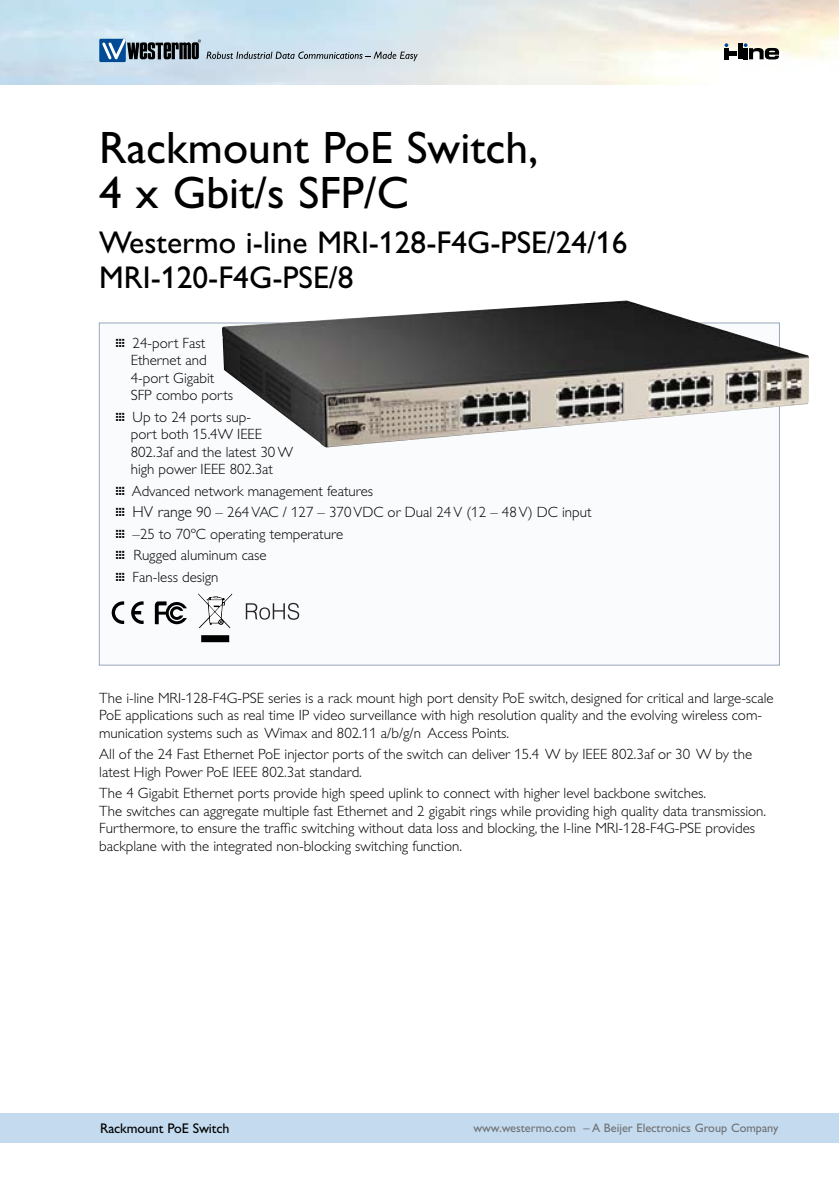
<style>
.page{position:relative;width:839px;height:1186px;background:#fff}
.page>*{position:absolute;margin:0;border:0;box-sizing:border-box;transform-origin:0 0}
.t1{font:45.5px/45.5px "Gill Alt One Mod";color:#000}
.t2{font:31.5px/35px "Gill Alt One Mod";color:#000}
.t3{font:300 14.88px/17.5px "Gill Alt One Mod";color:#000}
.t4{font:14px "Gill Alt One Mod";letter-spacing:-.01em;color:#000}
.t5{font:12.25px "Gill Alt One Mod";color:#707173}
.s1{font-size:15.75px}
</style>
<div class="page">
<img style="left:0;top:0;width:838px;height:84px">
<div style="left:0;top:1112px;width:838px;height:30px;background:#c3daef"></div>
<div style="left:99px;top:39px;width:27px;height:23px;background:#004b96"></div>
<svg style="left:102px;top:39px;width:315px;height:22px;background:#9eb0bd"></svg>
<div style="left:99px;top:322px;width:680px;height:343px;background:#f9fbfd;border:1px solid #99a6bd"></div>
<hr style="left:738px;top:43px;width:4px;height:16px;background:#000">
<svg style="left:724px;top:43px;width:12px;height:13px"></svg>
<hr style="left:724px;top:48px;width:4px;height:11px;background:#000">
<svg style="left:743px;top:43px;width:35px;height:16px"></svg>
<svg style="left:112px;top:601px;width:12px;height:23px"></svg>
<svg style="left:131px;top:601px;width:12px;height:23px"></svg>
<svg style="left:155px;top:601px;width:32px;height:23px"></svg>
<svg style="left:198px;top:593px;width:34px;height:35px"></svg>
<svg style="left:201px;top:635px;width:28px;height:7px"></svg>
<svg style="left:246px;top:603px;width:53px;height:17px"></svg>
<img style="left:222px;top:300px;width:587px;height:147px">
<h1 class="t1" style="left:99px;top:125px;width:440px">Rackmount PoE Switch,<br>4 x Gbit/s SFP/C</h1>
<h2 class="t2" style="left:99px;top:225px;width:529px">Westermo i-line MRI-128-F4G-PSE/24/16<br>MRI-120-F4G-PSE/8</h2>
<p class="t3" style="left:131px;top:334px;width:104px;text-indent:-16px">… 24-port Fast<br>Ethernet and<br>4-port Gigabit<br>SFP combo ports</p>
<p class="t3" style="left:131px;top:408px;width:164px;text-indent:-16px">… Up to 24 ports sup-<br>port both 15.4W IEEE<br>802.3af and the latest 30 W high power IEEE 802.3at</p>
<p class="t3" style="left:115px;top:480px;width:478px;line-height:21.5px">… Advanced network management features<br>… <span class="s1">HV range</span> 90 – 264 VAC / 127 – 370 VDC or Dual 24 V (12 – 48 V) DC input … –25 to 70ºC operating temperature<br>… Rugged aluminum case<br>… Fan-less design</p>
<p class="t3" style="left:99px;top:689px;width:675px">The i-line MRI-128-F4G-PSE series is a rack mount high port density PoE switch, designed for critical and large-scale<br>PoE applications such as real time IP video surveillance with high resolution quality and the evolving wireless com&shy;munication systems such as Wimax and 802.11 a/b/g/n Access Points.</p>
<p class="t3" style="left:99px;top:745px;width:654px">All of the 24 Fast Ethernet PoE injector ports of the switch can deliver 15.4 W by IEEE 802.3af or 30 W by the latest High Power PoE IEEE 802.3at standard.</p>
<p class="t3" style="left:99px;top:784px;width:668px">The 4 Gigabit Ethernet ports provide high speed uplink to connect with higher level backbone switches.<br>The switches can aggregate multiple fast Ethernet and 2 gigabit rings while providing high quality data transmission.<br>Furthermore, to ensure the traffic switching without data loss and blocking, the I-line MRI-128-F4G-PSE provides backplane with the integrated non-blocking switching function.</p>
<p class="t4" style="left:100px;top:1120px;width:131px">Rackmount PoE Switch</p>
<p class="t5" style="left:473px;top:1121px;width:306px">www.westermo.com – A Beijer Electronics Group Company</p>
</div>
